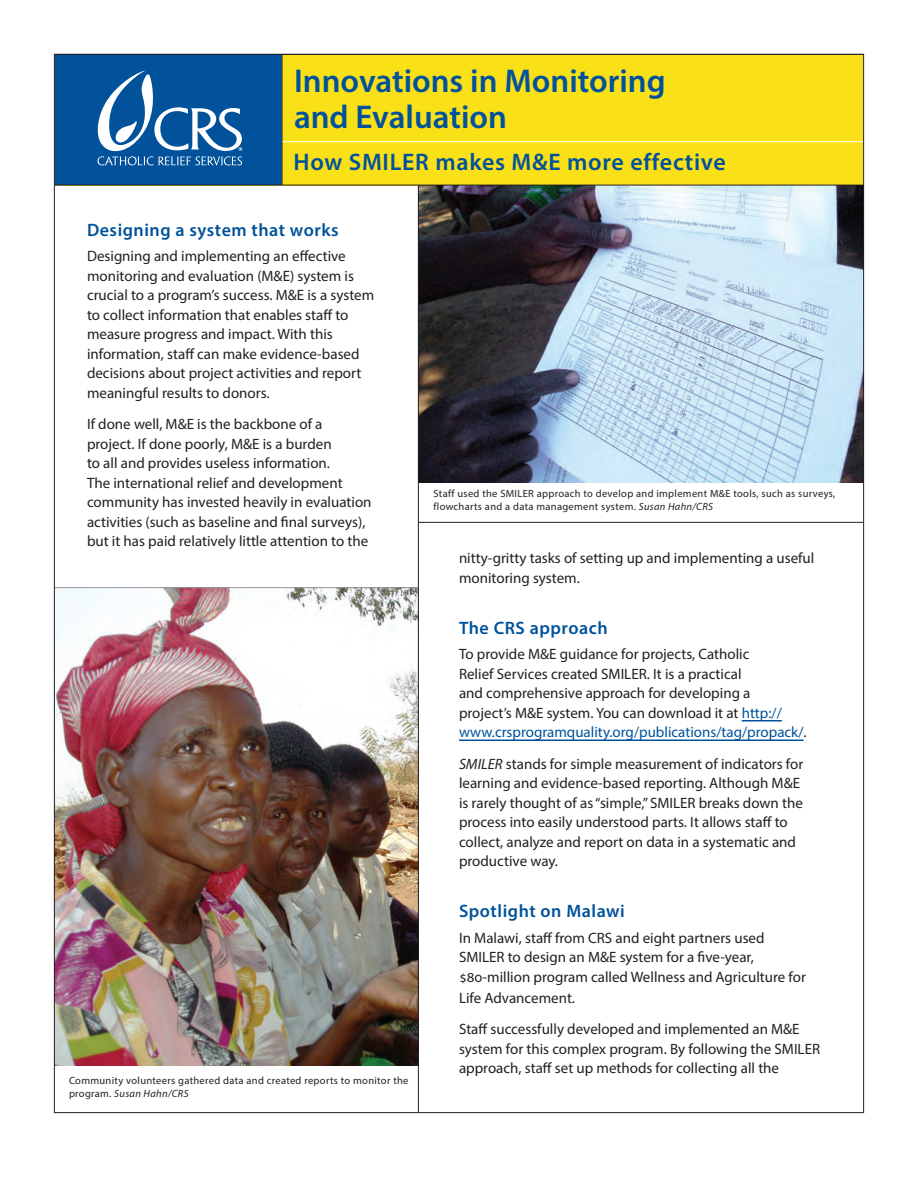
<style>
.page{position:relative;width:918px;height:1188px;background:#fff}
.page>*{position:absolute;margin:0;border:0;box-sizing:border-box;transform-origin:0 0}
.t1{font:600 33px/36px "Myriad Pro";color:#01529b}
.t2{font:600 24px "Myriad Pro";letter-spacing:.03em;color:#01529b}
.heading{font:600 18px "Myriad Pro";letter-spacing:.03em;color:#01529b}
.body{font:15px/19.5px "Myriad Pro";color:#231f20}
.caption_text{font:10.5px/13.5px "Myriad Pro";letter-spacing:.03em;color:#231f20}
.s1{font-style:italic}
.s2{color:#01529b}
</style>
<div class="page">
<div style="left:55px;top:54px;width:808px;height:131px;background:#fae017"></div>
<hr style="left:282px;top:55px;width:1px;height:130px;background:#1a100e">
<hr style="left:742px;top:720px;width:40px;height:2px;background:#01529b">
<hr style="left:459px;top:740px;width:344px;height:1px;background:#01529b">
<hr style="left:282px;top:141px;width:581px;height:1px;background:#fff">
<hr style="left:418px;top:522px;width:445px;height:1px;background:#231f20">
<div style="left:55px;top:55px;width:227px;height:130px;background:#01529b"></div>
<svg style="left:97px;top:71px;width:145px;height:94px"></svg>
<img style="left:419px;top:186px;width:443px;height:296px">
<img style="left:56px;top:588px;width:362px;height:478px">
<hr style="left:54px;top:587px;width:364px;height:1px;background:#939598">
<hr style="left:418px;top:185px;width:1px;height:928px;background:#231f20">
<hr style="left:55px;top:185px;width:809px;height:1px;background:#231f20">
<p class="t1" style="left:294px;top:62px;width:373px">Innovations in Monitoring and Evaluation</p>
<p class="t2" style="left:294px;top:147px;width:434px">How SMILER makes M&amp;E more effective</p>
<p class="heading" style="left:87px;top:218px;width:253px">Designing a system that works</p>
<p class="body" style="left:87px;top:246px;width:289px">Designing and implementing an effective monitoring and evaluation (M&amp;E) system is crucial to a program’s success. M&amp;E is a system to collect information that enables staff to measure progress and impact. With this information, staff can make evidence-based decisions about project activities and report meaningful results to donors.</p>
<p class="body" style="left:87px;top:414px;width:286px">If done well, M&amp;E is the backbone of a project. If done poorly, M&amp;E is a burden<br>to all and provides useless information.<br>The international relief and development community has invested heavily in evaluation activities (such as baseline and final surveys), but it has paid relatively little attention to the</p>
<p class="caption_text" style="left:69px;top:1073px;width:341px">Community volunteers gathered data and created reports to monitor the program. <span class="s1">Susan Hahn/CRS</span></p>
<p class="caption_text" style="left:434px;top:487px;width:403px;line-height:12.6px">Staff used the SMILER approach to develop and implement M&amp;E tools, such as surveys, flowcharts and a data management system. <span class="s1">Susan Hahn/CRS</span></p>
<p class="body" style="left:459px;top:548px;width:357px">nitty-gritty tasks of setting up and implementing a useful monitoring system.</p>
<p class="heading" style="left:459px;top:616px;width:150px">The CRS approach</p>
<p class="body" style="left:459px;top:644px;width:349px">To provide M&amp;E guidance for projects, Catholic<br>Relief Services created SMILER. It is a practical<br>and comprehensive approach for developing a project’s M&amp;E system. You can download it at <span class="s2">http:// www.crsprogramquality.org/publications/tag/propack/</span>.</p>
<p class="body" style="left:459px;top:754px;width:346px"><span class="s1">SMILER</span> stands for simple measurement of indicators for learning and evidence-based reporting. Although M&amp;E is rarely thought of as “simple,” SMILER breaks down the process into easily understood parts. It allows staff to collect, analyze and report on data in a systematic and productive way.</p>
<p class="heading" style="left:459px;top:900px;width:167px">Spotlight on Malawi</p>
<p class="body" style="left:459px;top:928px;width:348px">In Malawi, staff from CRS and eight partners used<br>SMILER to design an M&amp;E system for a five-year, $80-million program called Wellness and Agriculture for</p>
<p class="body" style="left:459px;top:988px;width:118px">Life Advancement.</p>
<p class="body" style="left:459px;top:1019px;width:363px">Staff successfully developed and implemented an M&amp;E system for this complex program. By following the SMILER approach, staff set up methods for collecting all the</p>
</div>
